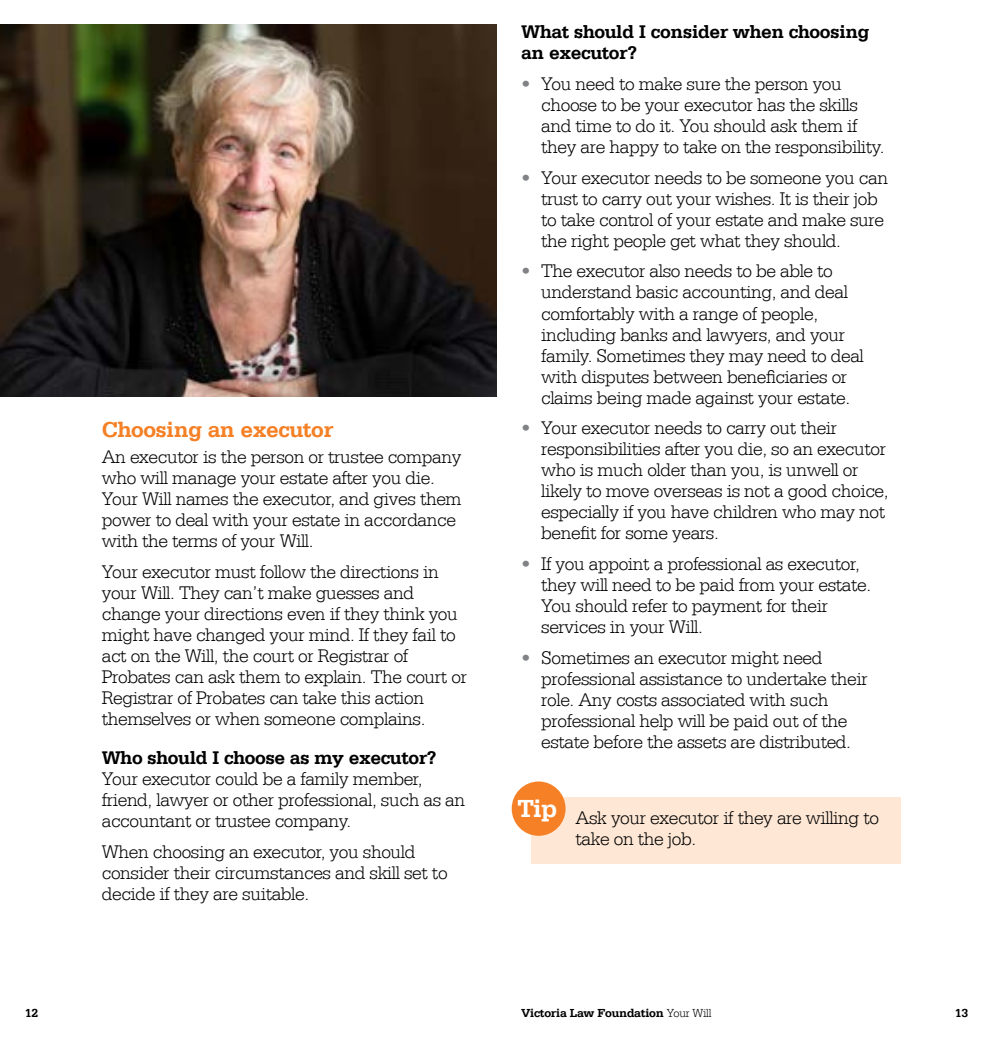
<style>
.page{position:relative;width:993px;height:1042px;background:#fff}
.page>*{position:absolute;margin:0;border:0;box-sizing:border-box;transform-origin:0 0}
.t1{font:700 26.07px "Serifa LT";color:#fff}
.t2{font:700 22.75px "Serifa LT";letter-spacing:-.02em;color:#f58025}
.t3{font:300 19.25px/21px "Serifa LT";letter-spacing:-.02em;color:#000}
.t4{font:700 19.25px/21px "Serifa LT";letter-spacing:-.02em;color:#000}
.t5{font:700 12.25px "Serifa LT";letter-spacing:-.02em;color:#000}
.s1{color:#808285}
.s2{font-weight:300}
</style>
<div class="page">
<div style="left:530px;top:797px;width:370px;height:66px;background:#fee8d5"></div>
<div style="left:511px;top:781px;width:54px;height:55px;background:#f58025;border-radius:50%"></div>
<img style="left:0;top:25px;width:496px;height:372px">
<p class="t2" style="left:102px;top:416px;width:233px">Choosing an executor</p>
<p class="t3" style="left:102px;top:446px;width:361px">An executor is the person or trustee company who will manage your estate after you die.<br>Your Will names the executor, and gives them power to deal with your estate in accordance with the terms of your Will.</p>
<p class="t3" style="left:102px;top:561px;width:366px">Your executor must follow the directions in your Will. They can’t make guesses and change your directions even if they think you might have changed your mind. If they fail to act on the Will, the court or Registrar of Probates can ask them to explain. The court or Registrar of Probates can take this action themselves or when someone complains.</p>
<p class="t4" style="left:102px;top:747px;width:336px">Who should I choose as my executor?</p>
<p class="t3" style="left:102px;top:768px;width:365px">Your executor could be a family member, friend, lawyer or other professional, such as an accountant or trustee company.</p>
<p class="t3" style="left:102px;top:841px;width:347px">When choosing an executor, you should consider their circumstances and skill set to decide if they are suitable.</p>
<p class="t4" style="left:521px;top:21px;width:350px">What should I consider when choosing an executor?</p>
<p class="t3" style="left:541px;top:73px;width:345px;text-indent:-20px"><span class="s1">•</span> You need to make sure the person you choose to be your executor has the skills and time to do it. You should ask them if they are happy to take on the responsibility.</p>
<p class="t3" style="left:541px;top:167px;width:348px;text-indent:-20px"><span class="s1">•</span> Your executor needs to be someone you can trust to carry out your wishes. It is their job to take control of your estate and make sure the right people get what they should.</p>
<p class="t3" style="left:541px;top:261px;width:324px;text-indent:-20px"><span class="s1">•</span> The executor also needs to be able to understand basic accounting, and deal comfortably with a range of people, including banks and lawyers, and your family. Sometimes they may need to deal with disputes between beneficiaries or claims being made against your estate.</p>
<p class="t3" style="left:541px;top:418px;width:349px;text-indent:-20px"><span class="s1">•</span> Your executor needs to carry out their responsibilities after you die, so an executor who is much older than you, is unwell or likely to move overseas is not a good choice, especially if you have children who may not benefit for some years.</p>
<p class="t3" style="left:541px;top:554px;width:331px;text-indent:-20px"><span class="s1">•</span> If you appoint a professional as executor, they will need to be paid from your estate.<br>You should refer to payment for their services in your Will.</p>
<p class="t3" style="left:541px;top:648px;width:328px;text-indent:-20px"><span class="s1">•</span> Sometimes an executor might need professional assistance to undertake their role. Any costs associated with such professional help will be paid out of the estate before the assets are distributed.</p>
<h1 class="t1" style="left:517px;top:793px;width:41px">Tip</h1>
<p class="t3" style="left:575px;top:807px;width:305px">Ask your executor if they are willing to take on the job.</p>
<p class="t5" style="left:25px;top:1006px;width:15px">12</p>
<p class="t5" style="left:521px;top:1006px;width:191px">Victoria Law Foundation <span class="s2">Your Will</span></p>
<p class="t5" style="left:954px;top:1006px;width:15px">13</p>
</div>
